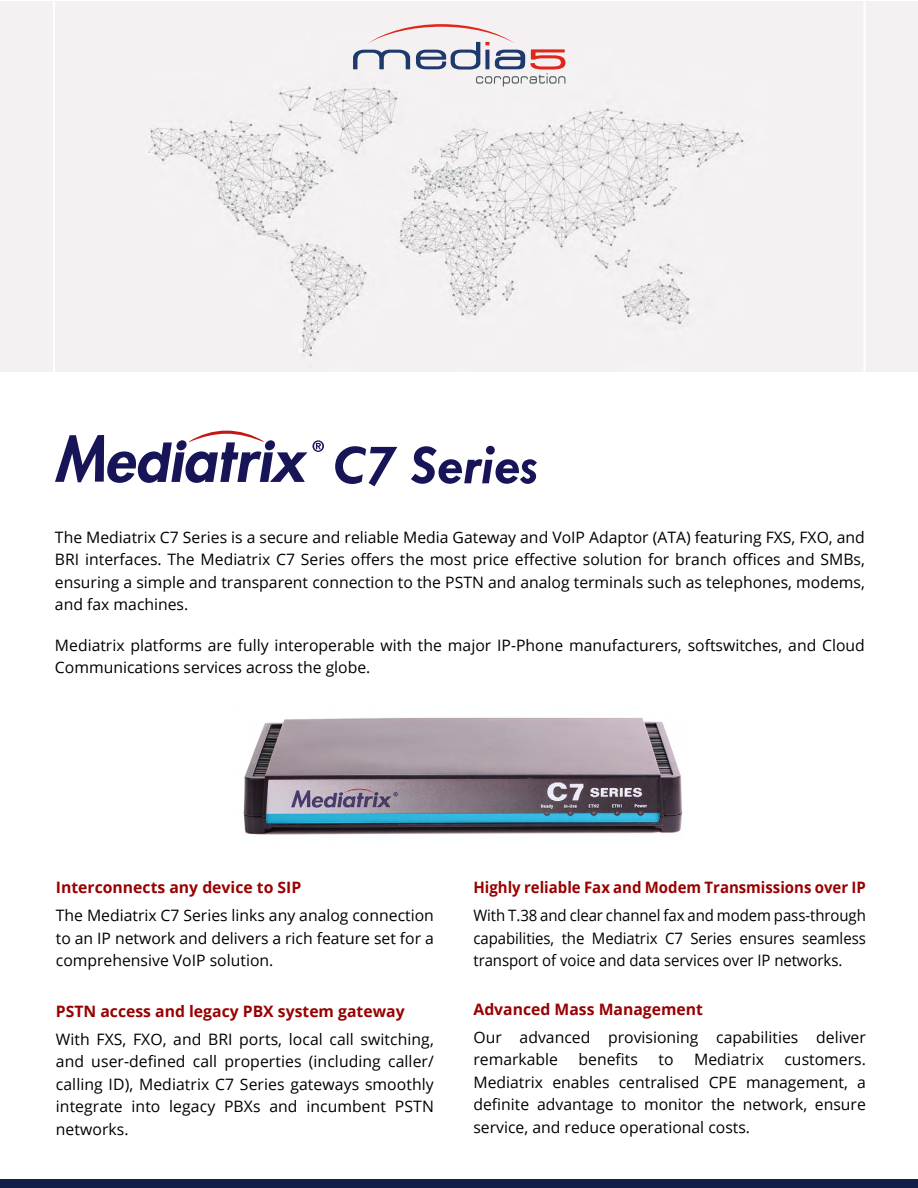
<style>
.page{position:relative;width:918px;height:1188px;background:#fff}
.page>*{position:absolute;margin:0;border:0;box-sizing:border-box;transform-origin:0 0}
.t1{font:italic 700 57px "Tw Cen";color:#171458}
.t2{font:15.75px/22.5px "Open Sans";color:#000;text-align:justify}
.t3{font:15.75px/22.5px "Open Sans";color:#000;text-align:justify;scale:.95 1}
.t4{font:700 15.75px "Open Sans";color:#900}
.t5{font:700 15.75px "Open Sans";color:#900;scale:.95 1}
</style>
<div class="page">
<svg style="left:55px;top:431px;width:269px;height:52px"></svg>
<div style="left:0;top:1180px;width:918px;height:8px;background:#131f48"></div>
<img style="left:243px;top:717px;width:439px;height:118px">
<img style="left:0;top:1px;width:918px;height:371px">
<hr style="left:53px;top:1px;width:2px;height:380px;background:#fff">
<hr style="left:864px;top:0;width:1px;height:372px;background:#fff">
<svg style="left:353px;top:24px;width:212px;height:63px"></svg>
<h1 class="t1" style="left:333px;top:431px;width:207px">C7 Series</h1>
<p class="t2" style="left:55px;top:525px;width:812px">The Mediatrix C7 Series is a secure and reliable Media Gateway and VoIP Adaptor (ATA) featuring FXS, FXO, and BRI interfaces. The Mediatrix C7 Series offers the most price effective solution for branch offices and SMBs, ensuring a simple and transparent connection to the PSTN and analog terminals such as telephones, modems, and fax machines.</p>
<p class="t2" style="left:55px;top:633px;width:812px">Mediatrix platforms are fully interoperable with the major IP-Phone manufacturers, softswitches, and Cloud<br>Communications services across the globe.</p>
<p class="t4" style="left:56px;top:877px;width:247px">Interconnects any device to SIP</p>
<p class="t2" style="left:56px;top:904px;width:380px">The Mediatrix C7 Series links any analog connection to an IP network and delivers a rich feature set for a comprehensive VoIP solution.</p>
<p class="t4" style="left:56px;top:1000px;width:350px">PSTN access and legacy PBX system gateway</p>
<p class="t2" style="left:56px;top:1027px;width:380px">With FXS, FXO, and BRI ports, local call switching, and user-defined call properties (including caller/ calling ID), Mediatrix C7 Series gateways smoothly integrate into legacy PBXs and incumbent PSTN networks.</p>
<p class="t5" style="left:473px;top:877px;width:415px">Highly reliable Fax and Modem Transmissions over IP</p>
<p class="t3" style="left:473px;top:904px;width:415px">With T.38 and clear channel fax and modem pass-through capabilities, the Mediatrix C7 Series ensures seamless transport of voice and data services over IP networks.</p>
<p class="t4" style="left:473px;top:998px;width:231px">Advanced Mass Management</p>
<p class="t2" style="left:473px;top:1025px;width:394px">Our advanced provisioning capabilities deliver remarkable</p>
<p class="t2" style="left:579px;top:1048px;width:61px">benefits</p>
<p class="t2" style="left:659px;top:1048px;width:17px">to</p>
<p class="t2" style="left:694px;top:1048px;width:71px">Mediatrix</p>
<p class="t2" style="left:473px;top:1048px;width:394px;text-indent:311px">customers.<br>Mediatrix enables centralised CPE management, a definite advantage to monitor the network, ensure service, and reduce operational costs.</p>
</div>
